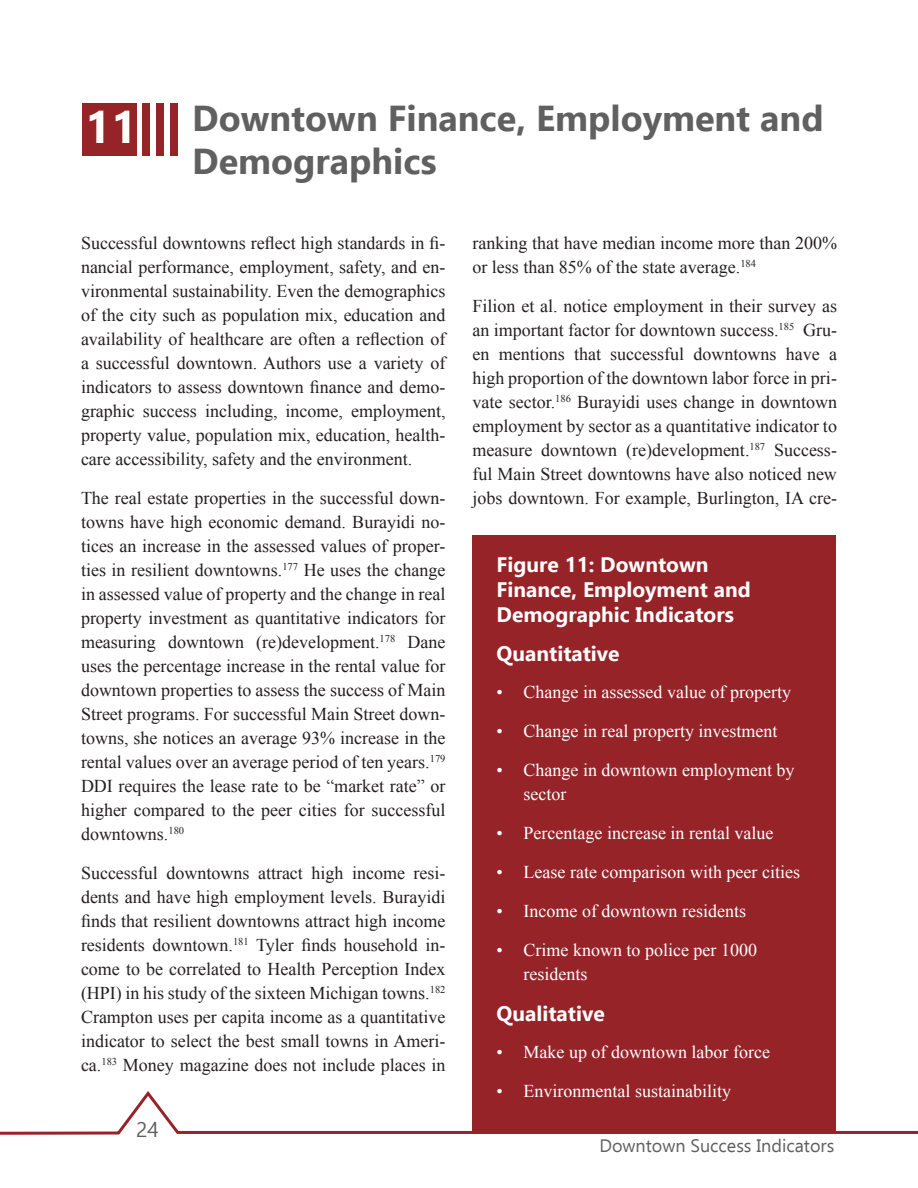
<style>
.page{position:relative;width:918px;height:1188px;background:#fff}
.page>*{position:absolute;margin:0;border:0;box-sizing:border-box;transform-origin:0 0}
.t1{font:700 45px "Ebrima";color:#fff}
.Heading1{font:700 36px/43.2px "Ebrima";color:#606060}
.Box_Head{font:700 21px/25.2px "Ebrima";color:#fff}
.t2{font:21px "Ebrima";color:#606060}
.t3{font:18px/24px "Times New Roman";color:#231f20;text-align:justify}
.t4{font:18px/24px "Times New Roman";color:#fff}
.t5{font:18px "Ebrima";color:#606060}
</style>
<div class="page">
<div style="left:82px;top:103px;width:54px;height:53px;background:#962328"></div>
<div style="left:142px;top:103px;width:8px;height:53px;background:#962328"></div>
<div style="left:156px;top:103px;width:8px;height:53px;background:#962328"></div>
<div style="left:170px;top:103px;width:8px;height:53px;background:#962328"></div>
<svg style="left:0;top:1091px;width:918px;height:44px"></svg>
<div style="left:472px;top:535px;width:364px;height:599px;background:#962328"></div>
<p class="t1" style="left:85px;top:94px;width:53px">11</p>
<p class="Heading1" style="left:192px;top:98px;width:633px">Downtown Finance, Employment and<br>Demographics</p>
<p class="t3" style="left:81px;top:230px;width:366px">Successful downtowns reflect high standards in fi&shy;nancial performance, employment, safety, and en&shy;vironmental sustainability. Even the demographics of the city such as population mix, education and availability of healthcare are often a reflection of a successful downtown. Authors use a variety of indicators to assess downtown finance and demo&shy;graphic success including, income, employment, property value, population mix, education, health&shy;care accessibility, safety and the environment.</p>
<p class="t3" style="left:81px;top:485px;width:366px">The real estate properties in the successful down&shy;towns have high economic demand. Burayidi no&shy;tices an increase in the assessed values of proper&shy;ties in resilient downtowns.<sup>177</sup> He uses the change in assessed value of property and the change in real property investment as quantitative indicators for measuring downtown (re)development.<sup>178</sup> Dane uses the percentage increase in the rental value for downtown properties to assess the success of Main Street programs. For successful Main Street down&shy;towns, she notices an average 93% increase in the rental values over an average period of ten years.<sup>179<br></sup>DDI requires the lease rate to be “market rate” or higher compared to the peer cities for successful downtowns.<sup>180</sup></p>
<p class="t3" style="left:81px;top:860px;width:366px">Successful downtowns attract high income resi&shy;dents and have high employment levels. Burayidi finds that resilient downtowns attract high income residents downtown.<sup>181</sup> Tyler finds household in&shy;come to be correlated to Health Perception Index (HPI) in his study of the sixteen Michigan towns.<sup>182<br></sup>Crampton uses per capita income as a quantitative indicator to select the best small towns in Ameri&shy;ca.<sup>183</sup> Money magazine does not include places in</p>
<p class="t2" style="left:136px;top:1115px;width:24px">24</p>
<p class="t3" style="left:472px;top:230px;width:366px">ranking that have median income more than 200% or less than 85% of the state average.<sup>184</sup></p>
<p class="t3" style="left:472px;top:293px;width:366px">Filion et al. notice employment in their survey as an important factor for downtown success.<sup>185</sup> Gru&shy;en mentions that successful downtowns have a high proportion of the downtown labor force in pri&shy;vate sector.<sup>186</sup> Burayidi uses change in downtown employment by sector as a quantitative indicator to measure downtown (re)development.<sup>187</sup> Success&shy;ful Main Street downtowns have also noticed new jobs downtown. For example, Burlington, IA cre-</p>
<p class="Box_Head" style="left:497px;top:553px;width:256px">Figure 11: Downtown<br>Finance, Employment and<br>Demographic Indicators</p>
<p class="Box_Head" style="left:497px;top:642px;width:125px">Quantitative</p>
<p class="t4" style="left:497px;top:680px;width:296px">• Change in assessed value of property</p>
<p class="t4" style="left:497px;top:719px;width:282px">• Change in real property investment</p>
<p class="t4" style="left:524px;top:758px;width:272px;text-indent:-27px">• Change in downtown employment by sector</p>
<p class="t4" style="left:497px;top:821px;width:278px">• Percentage increase in rental value</p>
<p class="t4" style="left:497px;top:860px;width:305px">• Lease rate comparison with peer cities</p>
<p class="t4" style="left:497px;top:899px;width:251px">• Income of downtown residents</p>
<p class="t4" style="left:524px;top:938px;width:235px;text-indent:-27px">• Crime known to police per 1000 residents</p>
<p class="Box_Head" style="left:497px;top:1002px;width:110px">Qualitative</p>
<p class="t4" style="left:497px;top:1040px;width:275px">• Make up of downtown labor force</p>
<p class="t4" style="left:497px;top:1079px;width:236px">• Environmental sustainability</p>
<p class="t5" style="left:599px;top:1132px;width:237px">Downtown Success Indicators</p>
</div>
